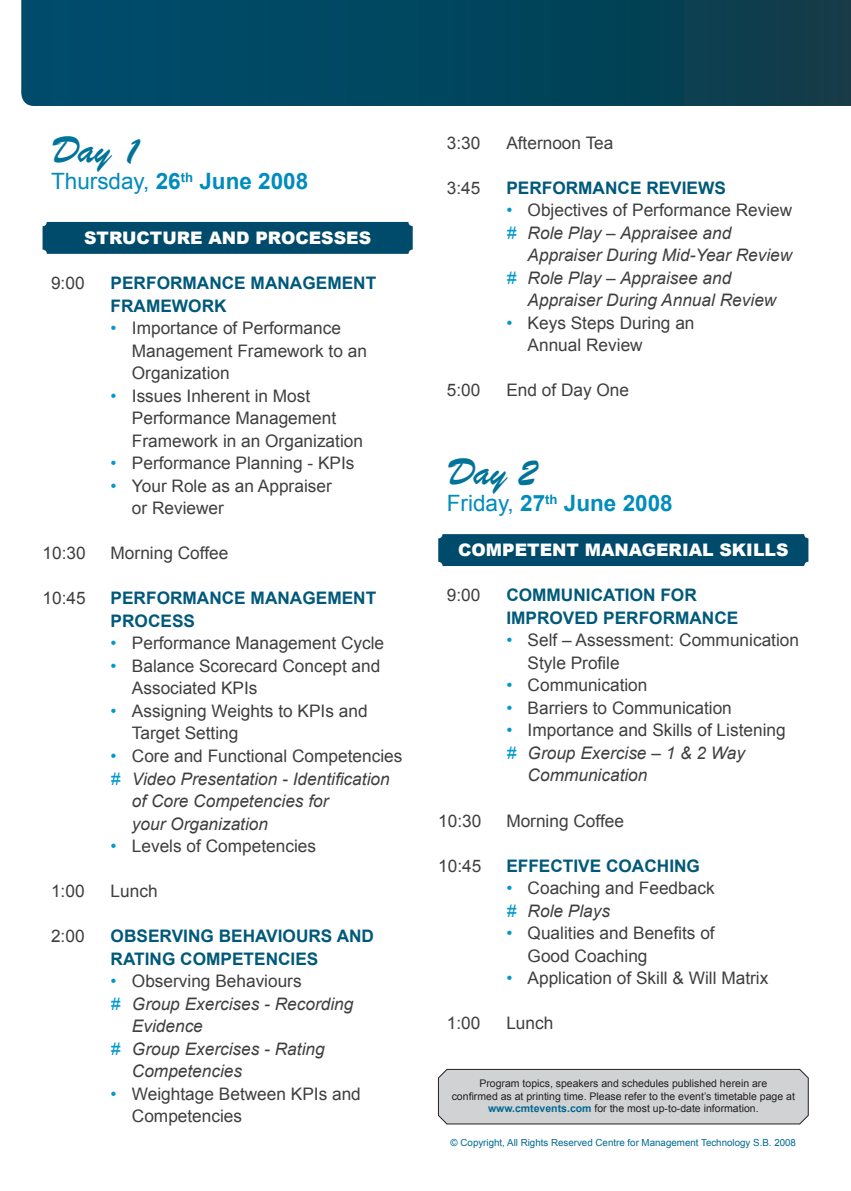
<style>
.page{position:relative;width:851px;height:1191px;background:#fff}
.page>*{position:absolute;margin:0;border:0;box-sizing:border-box;transform-origin:0 0}
.t1{font:37.5px "Brush Script BT";color:#00739a}
.t2{font:700 22.5px "Arial";color:#008cbc}
.t3{font:17.25px/22.5px "Arial";color:#3f3f40}
.t4{font:italic 17.25px/22.5px "Arial";color:#3f3f40}
.t5{font:700 17.25px/22.5px "Arial";color:#00597a}
.t6{font:900 17.25px "Arial";color:#fff}
.t7{font:10.5px/12.6px "Arial";color:#231f20;text-align:center}
.t8{font:9.75px "Arial";color:#006991}
.s1{font-weight:400}
.s2{color:#0099cd}
.s3{font-style:italic;color:#0099cd}
.s4{font-style:italic}
.s5{font-weight:700;color:#006991}
</style>
<div class="page">
<div style="left:438px;top:534px;width:370px;height:32px;background:#004b6c"></div>
<div style="left:43px;top:222px;width:369px;height:32px;background:#004b6c"></div>
<svg style="left:21px;top:0;width:829px;height:106px;background:#03455c"></svg>
<svg style="left:438px;top:1068px;width:370px;height:56px;background:#cbccce"></svg>
<h1 class="t1" style="left:51px;top:128px;width:94px">Day 1</h1>
<h2 class="t2" style="left:51px;top:167px;width:259px"><span class="s1">Thursday,</span> 26<sup>th</sup> June 2008</h2>
<p class="t6" style="left:84px;top:226px;width:288px">STRUCTURE AND PROCESSES</p>
<p class="t3" style="left:51px;top:272px;width:35px">9:00</p>
<p class="t5" style="left:111px;top:272px;width:267px">PERFORMANCE MANAGEMENT<br>FRAMEWORK</p>
<p class="t3" style="left:132px;top:317px;width:236px;text-indent:-21px"><span class="s2">•</span> Importance of Performance<br>Management Framework to an<br>Organization</p>
<p class="t3" style="left:132px;top:385px;width:233px;text-indent:-21px"><span class="s2">•</span> Issues Inherent in Most<br>Performance Management<br>Framework in an Organization</p>
<p class="t3" style="left:111px;top:452px;width:245px"><span class="s2">•</span> Performance Planning - KPIs</p>
<p class="t3" style="left:132px;top:475px;width:201px;text-indent:-21px"><span class="s2">•</span> Your Role as an Appraiser or Reviewer</p>
<p class="t3" style="left:43px;top:542px;width:45px">10:30</p>
<p class="t3" style="left:111px;top:542px;width:119px">Morning Coffee</p>
<p class="t3" style="left:43px;top:587px;width:45px">10:45</p>
<p class="t5" style="left:111px;top:587px;width:267px">PERFORMANCE MANAGEMENT<br>PROCESS</p>
<p class="t3" style="left:111px;top:632px;width:275px"><span class="s2">•</span> Performance Management Cycle</p>
<p class="t3" style="left:132px;top:655px;width:250px;text-indent:-21px"><span class="s2">•</span> Balance Scorecard Concept and<br>Associated KPIs</p>
<p class="t3" style="left:132px;top:700px;width:237px;text-indent:-21px"><span class="s2">•</span> Assigning Weights to KPIs and<br>Target Setting</p>
<p class="t3" style="left:111px;top:745px;width:293px"><span class="s2">•</span> Core and Functional Competencies</p>
<p class="t4" style="left:111px;top:767px;width:280px"><span class="s2">#</span> Video Presentation - Identification</p>
<p class="t4" style="left:132px;top:790px;width:198px">of Core Competencies for</p>
<p class="t4" style="left:132px;top:812px;width:138px">your Organization</p>
<p class="t3" style="left:111px;top:835px;width:207px"><span class="s2">•</span> Levels of Competencies</p>
<p class="t3" style="left:51px;top:880px;width:35px">1:00</p>
<p class="t3" style="left:111px;top:880px;width:48px">Lunch</p>
<p class="t3" style="left:51px;top:925px;width:35px">2:00</p>
<p class="t5" style="left:111px;top:925px;width:265px">OBSERVING BEHAVIOURS AND<br>RATING COMPETENCIES</p>
<p class="t3" style="left:111px;top:970px;width:192px"><span class="s2">•</span> Observing Behaviours</p>
<p class="t4" style="left:111px;top:992px;width:244px"><span class="s2">#</span> Group Exercises - Recording</p>
<p class="t4" style="left:132px;top:1015px;width:72px">Evidence</p>
<p class="t4" style="left:111px;top:1037px;width:215px"><span class="s2">#</span> Group Exercises - Rating</p>
<p class="t4" style="left:132px;top:1060px;width:112px">Competencies</p>
<p class="t3" style="left:132px;top:1082px;width:230px;text-indent:-21px"><span class="s2">•</span> Weightage Between KPIs and<br>Competencies</p>
<p class="t3" style="left:446px;top:131px;width:35px">3:30</p>
<p class="t3" style="left:506px;top:131px;width:109px">Afternoon Tea</p>
<p class="t3" style="left:446px;top:176px;width:35px">3:45</p>
<p class="t5" style="left:506px;top:177px;width:221px">PERFORMANCE REVIEWS</p>
<p class="t3" style="left:506px;top:199px;width:287px"><span class="s2">•</span> Objectives of Performance Review <span class="s3">#</span> <span class="s4">Role Play – Appraisee and</span></p>
<p class="t4" style="left:506px;top:244px;width:287px;text-indent:21px">Appraiser During Mid-Year Review <span class="s2">#</span> Role Play – Appraisee and</p>
<p class="t4" style="left:527px;top:289px;width:250px">Appraiser During Annual Review</p>
<p class="t3" style="left:527px;top:311px;width:168px;text-indent:-21px"><span class="s2">•</span> Keys Steps During an<br>Annual Review</p>
<p class="t3" style="left:446px;top:379px;width:35px">5:00</p>
<p class="t3" style="left:506px;top:379px;width:124px">End of Day One</p>
<h1 class="t1" style="left:446px;top:450px;width:94px">Day 2</h1>
<h2 class="t2" style="left:446px;top:488px;width:227px"><span class="s1">Friday,</span> 27<sup>th</sup> June 2008</h2>
<p class="t6" style="left:458px;top:538px;width:332px">COMPETENT MANAGERIAL SKILLS</p>
<p class="t3" style="left:446px;top:584px;width:35px">9:00</p>
<p class="t5" style="left:506px;top:584px;width:233px">COMMUNICATION FOR<br>IMPROVED PERFORMANCE</p>
<p class="t3" style="left:527px;top:629px;width:273px;text-indent:-21px"><span class="s2">•</span> Self – Assessment: Communication<br>Style Profile</p>
<p class="t3" style="left:506px;top:674px;width:143px"><span class="s2">•</span> Communication</p>
<p class="t3" style="left:506px;top:697px;width:227px"><span class="s2">•</span> Barriers to Communication</p>
<p class="t3" style="left:506px;top:719px;width:281px"><span class="s2">•</span> Importance and Skills of Listening</p>
<p class="t4" style="left:506px;top:742px;width:240px"><span class="s2">#</span> Group Exercise – 1 &amp; 2 Way</p>
<p class="t4" style="left:527px;top:764px;width:121px">Communication</p>
<p class="t3" style="left:438px;top:809px;width:45px">10:30</p>
<p class="t3" style="left:506px;top:809px;width:119px">Morning Coffee</p>
<p class="t3" style="left:438px;top:854px;width:45px">10:45</p>
<p class="t5" style="left:506px;top:854px;width:195px">EFFECTIVE COACHING</p>
<p class="t3" style="left:506px;top:877px;width:210px"><span class="s2">•</span> Coaching and Feedback <span class="s3">#</span> <span class="s4">Role Plays</span></p>
<p class="t3" style="left:527px;top:922px;width:188px;text-indent:-21px"><span class="s2">•</span> Qualities and Benefits of<br>Good Coaching</p>
<p class="t3" style="left:506px;top:967px;width:263px"><span class="s2">•</span> Application of Skill &amp; Will Matrix</p>
<p class="t3" style="left:446px;top:1012px;width:35px">1:00</p>
<p class="t3" style="left:506px;top:1012px;width:48px">Lunch</p>
<p class="t7" style="left:451px;top:1077px;width:344px">Program topics, speakers and schedules published herein are<br>confirmed as at printing time. Please refer to the event’s timetable page at <span class="s5">www.cmtevents.com</span> for the most up-to-date information.</p>
<p class="t8" style="left:450px;top:1136px;width:347px">© Copyright, All Rights Reserved Centre for Management Technology S.B. 2008</p>
</div>
